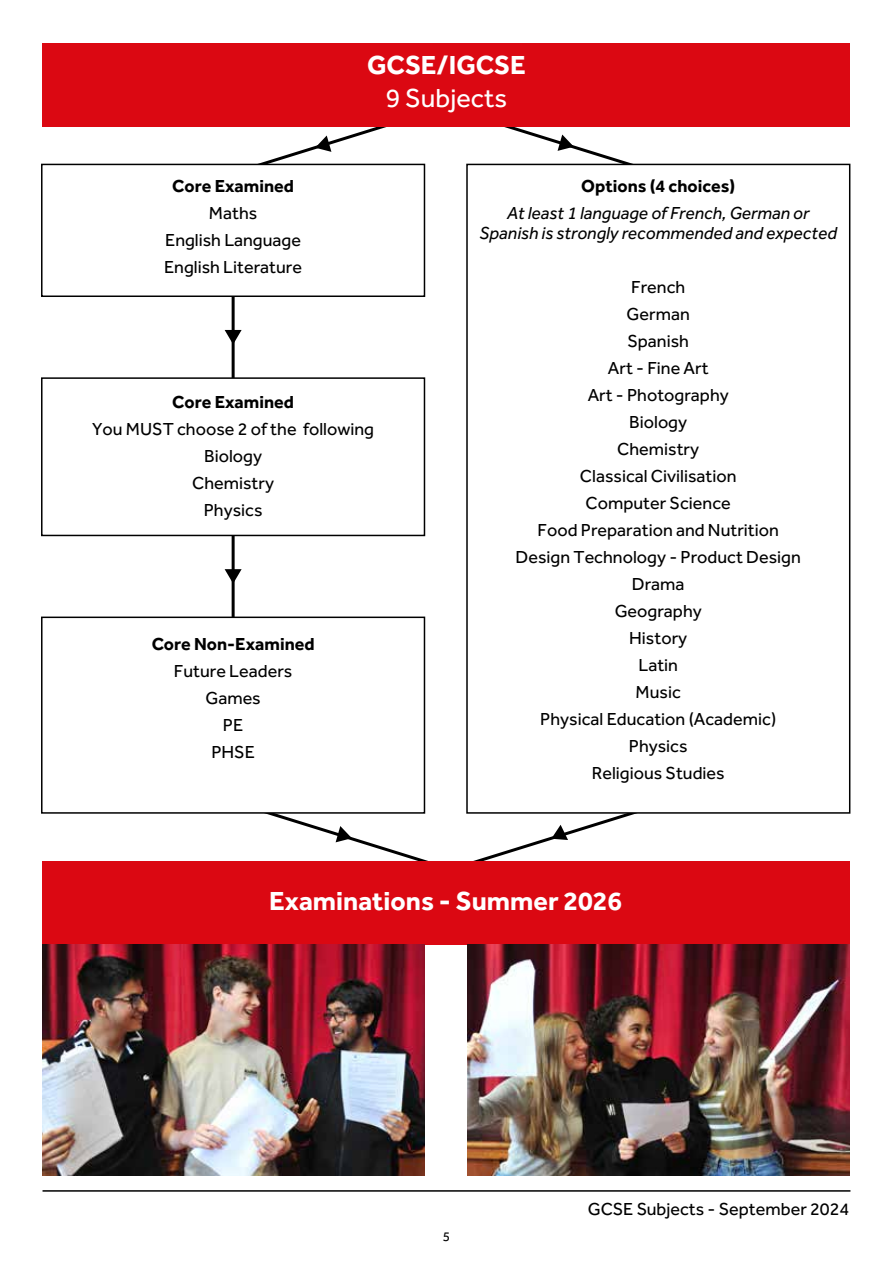
<style>
.page{position:relative;width:893px;height:1263px;background:#fff}
.page>*{position:absolute;margin:0;border:0;box-sizing:border-box;transform-origin:0 0}
.t1{font:700 27px "Effra";color:#fff}
.t2{font:27px "Effra";color:#fff}
.t3{font:18px/27px "Effra";color:#000;text-align:center}
.t4{font:italic 18px/19.5px "Effra";color:#000;text-align:center}
.t5{font:700 18px "Effra";color:#000}
.t6{font:13.5px "Effra";color:#000}
</style>
<div class="page">
<div style="left:42px;top:861px;width:808px;height:84px;background:#db0812"></div>
<svg style="left:225px;top:126px;width:441px;height:52px"></svg>
<hr style="left:232px;top:287px;width:3px;height:339px;background:#000">
<div style="left:467px;top:164px;width:383px;height:649px;background:#fff"></div>
<div style="left:466px;top:164px;width:384px;height:650px;border:2px solid #000"></div>
<div style="left:42px;top:617px;width:382px;height:196px;background:#fff"></div>
<div style="left:41px;top:616px;width:384px;height:198px;border:2px solid #000"></div>
<div style="left:41px;top:377px;width:384px;height:159px;border:2px solid #000"></div>
<div style="left:42px;top:164px;width:382px;height:132px;background:#fff"></div>
<div style="left:41px;top:164px;width:384px;height:133px;border:2px solid #000"></div>
<svg style="left:225px;top:330px;width:17px;height:14px"></svg>
<svg style="left:225px;top:569px;width:17px;height:15px"></svg>
<svg style="left:230px;top:798px;width:441px;height:63px"></svg>
<img style="left:42px;top:944px;width:382px;height:232px">
<img style="left:467px;top:944px;width:382px;height:232px">
<hr style="left:43px;top:1190px;width:807px;height:2px;background:#000">
<div style="left:43px;top:43px;width:807px;height:83px;background:#db0812"></div>
<h1 class="t1" style="left:367px;top:49px;width:160px">GCSE/IGCSE</h1>
<h1 class="t2" style="left:386px;top:83px;width:123px">9 Subjects</h1>
<p class="t5" style="left:172px;top:175px;width:123px">Core Examined</p>
<p class="t3" style="left:164px;top:200px;width:139px">Maths<br>English Language<br>English Literature</p>
<p class="t5" style="left:172px;top:391px;width:123px">Core Examined</p>
<p class="t3" style="left:92px;top:415px;width:283px">You MUST choose 2 of the following<br>Biology<br>Chemistry<br>Physics</p>
<p class="t5" style="left:152px;top:632px;width:164px">Core Non-Examined</p>
<p class="t3" style="left:174px;top:657px;width:120px">Future Leaders<br>Games<br>PE<br>PHSE</p>
<p class="t5" style="left:581px;top:175px;width:156px">Options (4 choices)</p>
<p class="t4" style="left:479px;top:203px;width:359px">At least 1 language of French, German or<br>Spanish is strongly recommended and expected</p>
<p class="t3" style="left:516px;top:273px;width:287px">French<br>German<br>Spanish<br>Art - Fine Art<br>Art - Photography<br>Biology<br>Chemistry<br>Classical Civilisation<br>Computer Science<br>Food Preparation and Nutrition<br>Design Technology - Product Design<br>Drama<br>Geography<br>History<br>Latin<br>Music<br>Physical Education (Academic)<br>Physics<br>Religious Studies</p>
<h1 class="t1" style="left:269px;top:884px;width:355px">Examinations - Summer 2026</h1>
<p class="t6" style="left:443px;top:1229px;width:9px">5</p>
<p class="t3" style="left:588px;top:1195px;width:263px">GCSE Subjects - September 2024</p>
</div>
